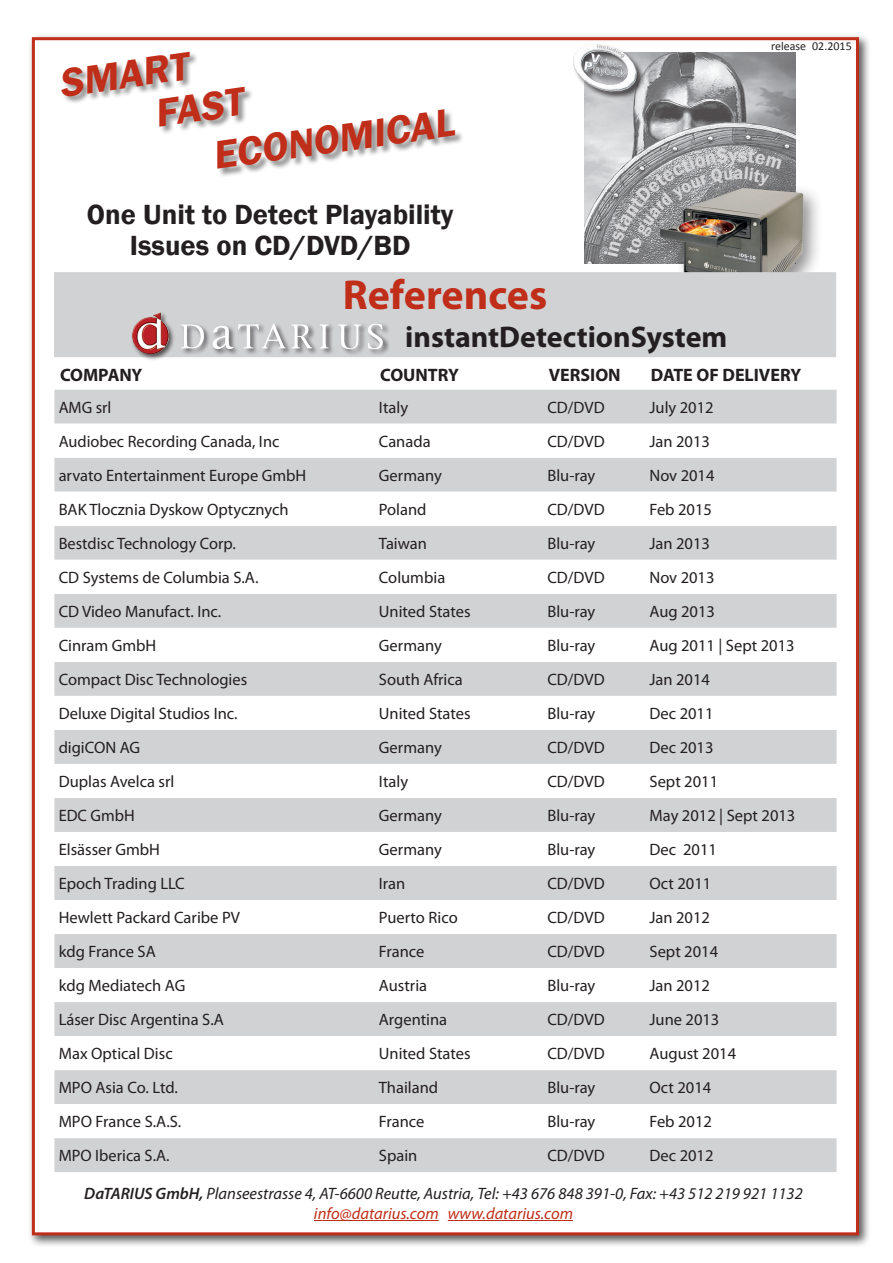
<style>
.page{position:relative;width:893px;height:1263px;background:#fff}
.page>*{position:absolute;margin:0;border:0;box-sizing:border-box;transform-origin:0 0}
.t1{font:700 42px "Myriad Pro";color:#c02d19}
.t2{font:600 40.5px "Franklin Gothic";color:#c02d19}
.t3{font:700 30px "Myriad Pro";color:#231f20}
.t4{font:600 28.5px "Franklin Gothic";color:#231f20}
.t5{font:700 18px "Myriad Pro";color:#231f20}
.t6{font:16.5px "Myriad Pro";color:#231f20}
.Datarius_Info{font:italic 16.5px "Myriad Pro";color:#231f20}
.Datarius_Info-2{font:italic 16.5px "Myriad Pro";color:#c02d19}
.t7{font:12px "Calibri";color:#231f20}
.s1{font-weight:600}
</style>
<div class="page">
<div style="left:28px;top:33px;width:843px;height:1215px;background:#231f20;opacity:.75"></div>
<div style="left:32px;top:37px;width:827px;height:1198px;background:#fff;border:3px solid #c02d19"></div>
<div style="left:61px;top:52px;width:403px;height:125px;background:#231f20;opacity:.48"></div>
<img style="left:584px;top:52px;width:211px;height:211px">
<div style="left:653px;top:180px;width:170px;height:141px;background:#231f20;opacity:.5"></div>
<div style="left:573px;top:45px;width:73px;height:55px;background:#231f20;opacity:.75"></div>
<hr style="left:314px;top:1220px;width:125px;height:1px;background:#c02d19">
<hr style="left:448px;top:1220px;width:125px;height:1px;background:#c02d19">
<div style="left:54px;top:272px;width:782px;height:85px;background:#d1d2d4"></div>
<div style="left:131px;top:312px;width:259px;height:49px;background:#231f20;opacity:.75"></div>
<img style="left:132px;top:313px;width:37px;height:41px">
<div style="left:54px;top:390px;width:783px;height:782px;background:#d1d2d4"></div>
<svg style="left:54px;top:424px;width:783px;height:34px"></svg>
<svg style="left:54px;top:492px;width:783px;height:646px"></svg>
<svg style="left:604px;top:148px;width:178px;height:109px;background:#8e8c8a"></svg>
<p class="t2" style="left:56px;top:59px;width:131px;rotate:-8deg">SMART</p>
<p class="t2" style="left:151px;top:89px;width:90px;rotate:-8deg">FAST</p>
<p class="t2" style="left:209px;top:131px;width:245px;rotate:-8deg">ECONOMICAL</p>
<p class="t4" style="left:87px;top:196px;width:368px">One Unit to Detect Playability</p>
<p class="t4" style="left:130px;top:228px;width:282px">Issues on CD/DVD/BD</p>
<p class="t1" style="left:343px;top:268px;width:206px">References</p>
<p class="t3" style="left:405px;top:317px;width:324px">instantDetectionSystem</p>
<p class="t7" style="left:771px;top:38px;width:82px">release 02.2015</p>
<p class="t5" style="left:60px;top:363px;width:84px">COMPANY</p>
<p class="t5" style="left:380px;top:363px;width:80px">COUNTRY</p>
<p class="t5" style="left:549px;top:363px;width:73px">VERSION</p>
<p class="t5" style="left:651px;top:363px;width:152px">DATE OF DELIVERY</p>
<p class="t6" style="left:59px;top:397px;width:54px">AMG srl</p>
<p class="t6" style="left:379px;top:397px;width:31px">Italy</p>
<p class="t6" style="left:547px;top:397px;width:59px">CD/DVD</p>
<p class="t6" style="left:649px;top:397px;width:66px">July 2012</p>
<p class="t6" style="left:59px;top:431px;width:222px">Audiobec Recording Canada, Inc</p>
<p class="t6" style="left:379px;top:431px;width:53px">Canada</p>
<p class="t6" style="left:547px;top:431px;width:59px">CD/DVD</p>
<p class="t6" style="left:649px;top:431px;width:62px">Jan 2013</p>
<p class="t6" style="left:59px;top:465px;width:249px">arvato Entertainment Europe GmbH</p>
<p class="t6" style="left:379px;top:465px;width:64px">Germany</p>
<p class="t6" style="left:547px;top:465px;width:49px">Blu-ray</p>
<p class="t6" style="left:649px;top:465px;width:67px">Nov 2014</p>
<p class="t6" style="left:59px;top:499px;width:232px">BAK Tlocznia Dyskow Optycznych</p>
<p class="t6" style="left:379px;top:499px;width:49px">Poland</p>
<p class="t6" style="left:547px;top:499px;width:59px">CD/DVD</p>
<p class="t6" style="left:649px;top:499px;width:64px">Feb 2015</p>
<p class="t6" style="left:59px;top:533px;width:179px">Bestdisc Technology Corp.</p>
<p class="t6" style="left:379px;top:533px;width:50px">Taiwan</p>
<p class="t6" style="left:547px;top:533px;width:49px">Blu-ray</p>
<p class="t6" style="left:649px;top:533px;width:62px">Jan 2013</p>
<p class="t6" style="left:59px;top:567px;width:201px">CD Systems de Columbia S.A.</p>
<p class="t6" style="left:379px;top:567px;width:68px">Columbia</p>
<p class="t6" style="left:547px;top:567px;width:59px">CD/DVD</p>
<p class="t6" style="left:649px;top:567px;width:67px">Nov 2013</p>
<p class="t6" style="left:59px;top:601px;width:164px">CD Video Manufact. Inc.</p>
<p class="t6" style="left:379px;top:601px;width:93px">United States</p>
<p class="t6" style="left:547px;top:601px;width:49px">Blu-ray</p>
<p class="t6" style="left:649px;top:601px;width:67px">Aug 2013</p>
<p class="t6" style="left:59px;top:635px;width:99px">Cinram GmbH</p>
<p class="t6" style="left:379px;top:635px;width:64px">Germany</p>
<p class="t6" style="left:547px;top:635px;width:49px">Blu-ray</p>
<p class="t6" style="left:649px;top:635px;width:147px">Aug 2011 | Sept 2013</p>
<p class="t6" style="left:59px;top:669px;width:190px">Compact Disc Technologies</p>
<p class="t6" style="left:379px;top:669px;width:85px">South Africa</p>
<p class="t6" style="left:547px;top:669px;width:59px">CD/DVD</p>
<p class="t6" style="left:649px;top:669px;width:62px">Jan 2014</p>
<p class="t6" style="left:59px;top:703px;width:180px">Deluxe Digital Studios Inc.</p>
<p class="t6" style="left:379px;top:703px;width:93px">United States</p>
<p class="t6" style="left:547px;top:703px;width:49px">Blu-ray</p>
<p class="t6" style="left:649px;top:703px;width:66px">Dec 2011</p>
<p class="t6" style="left:59px;top:737px;width:83px">digiCON AG</p>
<p class="t6" style="left:379px;top:737px;width:64px">Germany</p>
<p class="t6" style="left:547px;top:737px;width:59px">CD/DVD</p>
<p class="t6" style="left:649px;top:737px;width:66px">Dec 2013</p>
<p class="t6" style="left:59px;top:771px;width:117px">Duplas Avelca srl</p>
<p class="t6" style="left:379px;top:771px;width:31px">Italy</p>
<p class="t6" style="left:547px;top:771px;width:59px">CD/DVD</p>
<p class="t6" style="left:649px;top:771px;width:70px">Sept 2011</p>
<p class="t6" style="left:59px;top:805px;width:77px">EDC GmbH</p>
<p class="t6" style="left:379px;top:805px;width:64px">Germany</p>
<p class="t6" style="left:547px;top:805px;width:49px">Blu-ray</p>
<p class="t6" style="left:649px;top:805px;width:147px">May 2012 | Sept 2013</p>
<p class="t6" style="left:59px;top:839px;width:103px">Elsässer GmbH</p>
<p class="t6" style="left:379px;top:839px;width:64px">Germany</p>
<p class="t6" style="left:547px;top:839px;width:49px">Blu-ray</p>
<p class="t6" style="left:649px;top:839px;width:69px">Dec 2011</p>
<p class="t6" style="left:59px;top:873px;width:128px">Epoch Trading LLC</p>
<p class="t6" style="left:379px;top:873px;width:28px">Iran</p>
<p class="t6" style="left:547px;top:873px;width:59px">CD/DVD</p>
<p class="t6" style="left:649px;top:873px;width:63px">Oct 2011</p>
<p class="t6" style="left:59px;top:907px;width:183px">Hewlett Packard Caribe PV</p>
<p class="t6" style="left:379px;top:907px;width:80px">Puerto Rico</p>
<p class="t6" style="left:547px;top:907px;width:59px">CD/DVD</p>
<p class="t6" style="left:649px;top:907px;width:62px">Jan 2012</p>
<p class="t6" style="left:59px;top:941px;width:99px">kdg France SA</p>
<p class="t6" style="left:379px;top:941px;width:47px">France</p>
<p class="t6" style="left:547px;top:941px;width:59px">CD/DVD</p>
<p class="t6" style="left:649px;top:941px;width:70px">Sept 2014</p>
<p class="t6" style="left:59px;top:975px;width:128px">kdg Mediatech AG</p>
<p class="t6" style="left:379px;top:975px;width:50px">Austria</p>
<p class="t6" style="left:547px;top:975px;width:49px">Blu-ray</p>
<p class="t6" style="left:649px;top:975px;width:62px">Jan 2012</p>
<p class="t6" style="left:59px;top:1009px;width:167px">Láser Disc Argentina S.A</p>
<p class="t6" style="left:379px;top:1009px;width:70px">Argentina</p>
<p class="t6" style="left:547px;top:1009px;width:59px">CD/DVD</p>
<p class="t6" style="left:649px;top:1009px;width:71px">June 2013</p>
<p class="t6" style="left:59px;top:1043px;width:116px">Max Optical Disc</p>
<p class="t6" style="left:379px;top:1043px;width:93px">United States</p>
<p class="t6" style="left:547px;top:1043px;width:59px">CD/DVD</p>
<p class="t6" style="left:649px;top:1043px;width:88px">August 2014</p>
<p class="t6" style="left:59px;top:1077px;width:121px">MPO Asia Co. Ltd.</p>
<p class="t6" style="left:379px;top:1077px;width:61px">Thailand</p>
<p class="t6" style="left:547px;top:1077px;width:49px">Blu-ray</p>
<p class="t6" style="left:649px;top:1077px;width:63px">Oct 2014</p>
<p class="t6" style="left:59px;top:1111px;width:124px">MPO France S.A.S.</p>
<p class="t6" style="left:379px;top:1111px;width:47px">France</p>
<p class="t6" style="left:547px;top:1111px;width:49px">Blu-ray</p>
<p class="t6" style="left:649px;top:1111px;width:64px">Feb 2012</p>
<p class="t6" style="left:59px;top:1145px;width:112px">MPO Iberica S.A.</p>
<p class="t6" style="left:379px;top:1145px;width:40px">Spain</p>
<p class="t6" style="left:547px;top:1145px;width:59px">CD/DVD</p>
<p class="t6" style="left:649px;top:1145px;width:66px">Dec 2012</p>
<p class="Datarius_Info" style="left:84px;top:1183px;width:720px"><span class="s1">DaTARIUS GmbH,</span> Planseestrasse 4, AT-6600 Reutte, Austria, Tel: +43 676 848 391-0, Fax: +43 512 219 921 1132</p>
<p class="Datarius_Info-2" style="left:314px;top:1203px;width:261px">info@datarius.com www.datarius.com</p>
</div>
